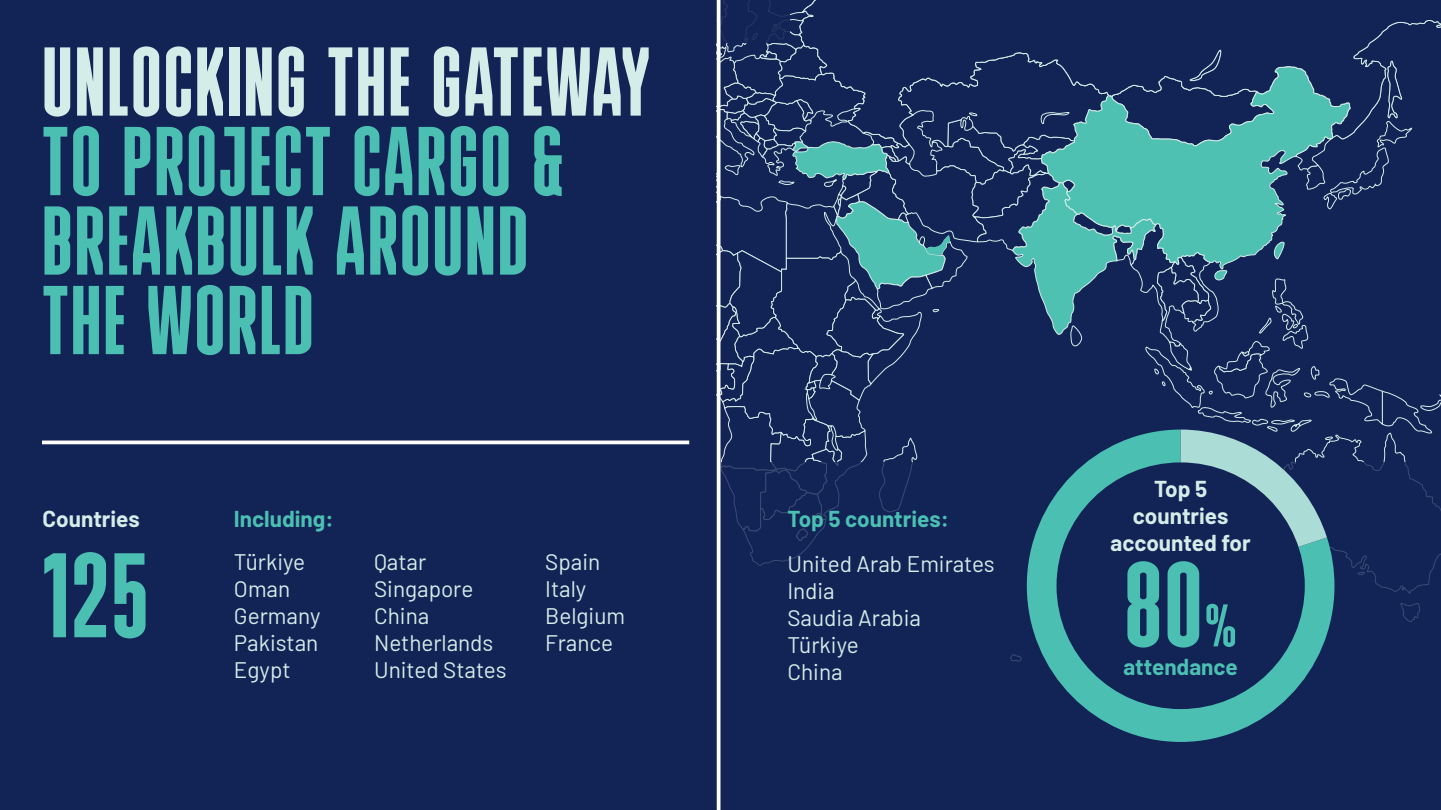
<style>
.page{position:relative;width:1441px;height:810px;background:#fff}
.page>*{position:absolute;margin:0;border:0;box-sizing:border-box;transform-origin:0 0}
.t1{font:120px "Bulevar";color:#4bc0b2}
.t2{font:97.5px/79.5px "Bulevar";letter-spacing:.03em;color:#4bc0b2}
.t3{font:22.5px "Barlow";color:#d4ede8}
.t4{font:700 22.5px/27px "Barlow";color:#d4ede8;text-align:center}
.t5{font:700 22.5px "Barlow";color:#4bc0b2}
.s1{color:#d4ede8}
.s2{font-size:60px}
</style>
<div class="page">
<div style="left:0;top:0;width:1440px;height:810px;background:#122356"></div>
<hr style="left:42px;top:441px;width:647px;height:3px;background:#fff">
<svg style="left:716px;top:623px;width:4px;height:187px"></svg>
<svg style="left:1031px;top:623px;width:299px;height:119px;fill:#4bc0b2"></svg>
<svg style="left:716px;top:0;width:724px;height:623px"></svg>
<div style="left:1056px;top:462px;width:248px;height:247px;background:#122356;border-radius:50%"></div>
<p class="t2" style="left:43px;top:42px;width:609px"><span class="s1">UNLOCKING THE GATEWAY<br></span>TO PROJECT CARGO &amp;<br>BREAKBULK AROUND<br>THE WORLD</p>
<p class="t4" style="left:43px;top:503px;width:99px">Countries</p>
<p class="t5" style="left:787px;top:502px;width:163px">Top 5 countries:</p>
<p class="t3" style="left:787px;top:547px;width:209px">United Arab Emirates</p>
<p class="t3" style="left:787px;top:574px;width:49px">India</p>
<p class="t3" style="left:787px;top:601px;width:135px">Saudia Arabia</p>
<p class="t3" style="left:787px;top:628px;width:73px">Türkiye</p>
<p class="t3" style="left:787px;top:655px;width:57px">China</p>
<p class="t5" style="left:234px;top:502px;width:101px">Including:</p>
<p class="t1" style="left:43px;top:529px;width:107px">125</p>
<p class="t3" style="left:234px;top:545px;width:73px">Türkiye</p>
<p class="t3" style="left:234px;top:572px;width:58px">Oman</p>
<p class="t3" style="left:234px;top:599px;width:88px">Germany</p>
<p class="t3" style="left:234px;top:626px;width:86px">Pakistan</p>
<p class="t3" style="left:234px;top:653px;width:58px">Egypt</p>
<p class="t3" style="left:545px;top:545px;width:56px">Spain</p>
<p class="t3" style="left:545px;top:572px;width:43px">Italy</p>
<p class="t3" style="left:545px;top:599px;width:81px">Belgium</p>
<p class="t3" style="left:545px;top:626px;width:69px">France</p>
<p class="t3" style="left:374px;top:545px;width:54px">Qatar</p>
<p class="t3" style="left:374px;top:572px;width:101px">Singapore</p>
<p class="t3" style="left:374px;top:599px;width:57px">China</p>
<p class="t3" style="left:374px;top:626px;width:121px">Netherlands</p>
<p class="t3" style="left:374px;top:653px;width:134px">United States</p>
<p class="t4" style="left:1110px;top:473px;width:141px">Top 5 countries accounted for</p>
<p class="t1" style="left:1124px;top:538px;width:113px">80<span class="s2">%</span></p>
<p class="t5" style="left:1123px;top:651px;width:116px">attendance</p>
</div>
